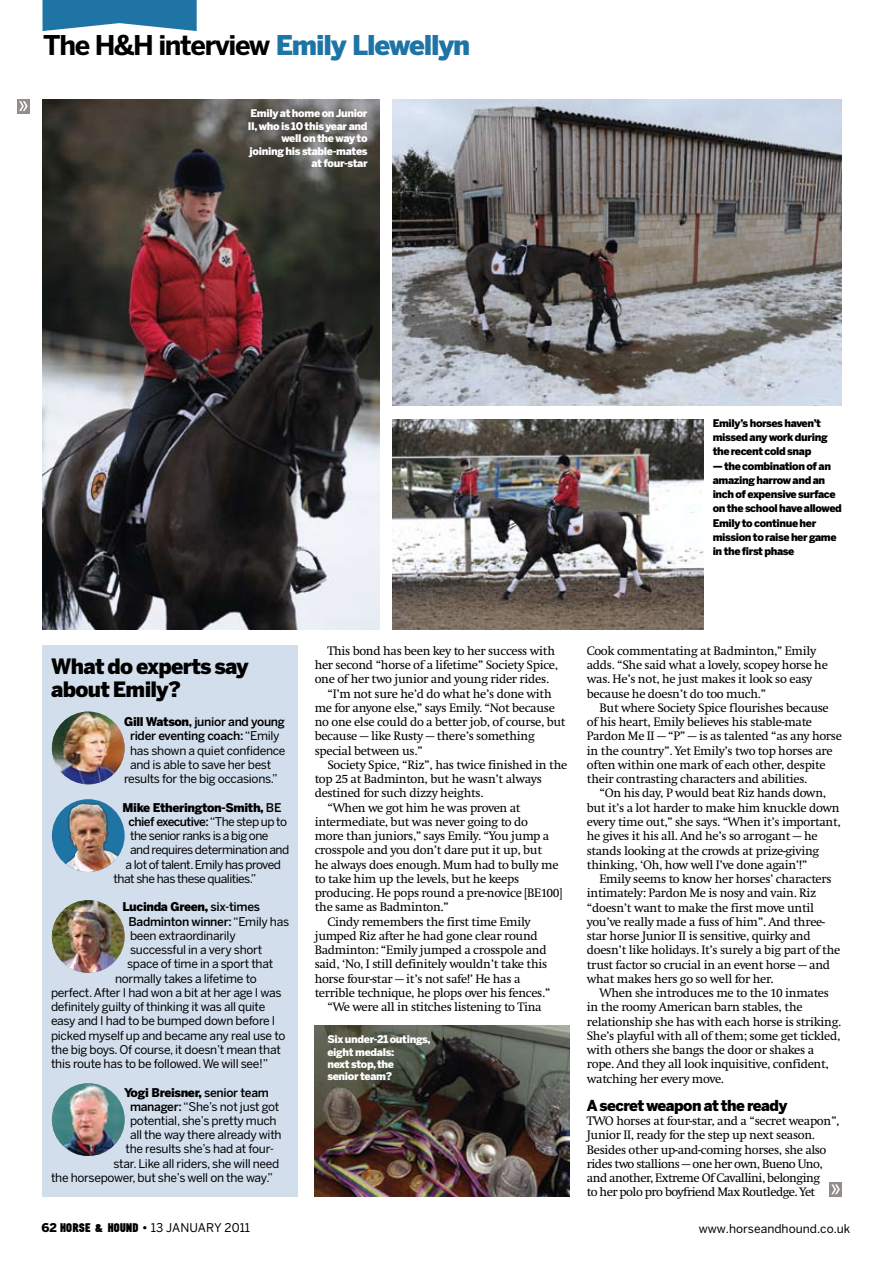
<style>
.page{position:relative;width:893px;height:1263px;background:#fff}
.page>*{position:absolute;margin:0;border:0;box-sizing:border-box;transform-origin:0 0}
.t1{font:300 28.5px "Swift EF";color:#000}
.t2{font:700 27px "Benton Sans";letter-spacing:-.05em;color:#000}
.t3{font:900 21px/22.5px "Benton Sans";letter-spacing:-.03em;color:#000}
.t4{font:900 15px "Benton Sans";letter-spacing:-.03em;color:#000}
.t5{font:12.75px/14.2px "Swift EF";letter-spacing:-.025em;color:#000}
.t6{font:12.75px/14.2px "Swift EF";letter-spacing:-.045em;color:#000}
.t7{font:12px "Benton Sans";letter-spacing:-.025em;color:#000}
.t8{font:12px "Benton Sans";letter-spacing:-.045em;color:#000}
.t9{font:500 12px "Benton Sans";letter-spacing:-.025em;color:#000}
.t10{font:900 12px "Benton Sans";letter-spacing:-.03em;color:#000}
.t11{font:12px "Benton Sans";color:#000}
.t12{font:500 12px "Benton Sans";letter-spacing:-.045em;color:#000}
.t13{font:700 12px "Mechanic Gothic 2";color:#000}
.t14{font:900 10.5px/14.2px "Benton Sans";letter-spacing:-.035em;color:#000}
.t15{font:900 10.5px/12.5px "Benton Sans";letter-spacing:-.03em;color:#fff;text-align:right}
.s1{font-weight:900;color:#1d74a5}
.s2{font-weight:900}
.s3{font-weight:700}
.s4{font-weight:400}
.s5{font-weight:500}
.s6{font-family:"Benton Sans";font-weight:900}
</style>
<div class="page">
<div style="left:43px;top:645px;width:255px;height:551px;background:#d3deec"></div>
<div style="left:17px;top:99px;width:13px;height:14px;background:#928f8b"></div>
<svg style="left:19px;top:101px;width:9px;height:10px"></svg>
<div style="left:829px;top:1182px;width:13px;height:14px;background:#928f8b"></div>
<svg style="left:831px;top:1184px;width:9px;height:10px"></svg>
<svg style="left:43px;top:0;width:154px;height:31px;background:#3a85b0"></svg>
<img style="left:315px;top:1025px;width:255px;height:171px">
<img style="left:393px;top:99px;width:449px;height:306px">
<img style="left:393px;top:420px;width:310px;height:209px">
<img style="left:52px;top:711px;width:73px;height:73px;border-radius:36px">
<img style="left:52px;top:799px;width:73px;height:73px;border-radius:36px">
<img style="left:52px;top:900px;width:73px;height:73px;border-radius:36px">
<img style="left:52px;top:1083px;width:73px;height:73px;border-radius:36px">
<img style="left:43px;top:99px;width:336px;height:531px">
<h2 class="t2" style="left:43px;top:29px;width:428px">The H&amp;H interview <span class="s1">Emily Llewellyn</span></h2>
<p class="t15" style="left:248px;top:107px;width:121px">Emily at home on Junior<br>II, who is 10 this year and well on the way to joining his stable-mates at four-star</p>
<p class="t14" style="left:713px;top:416px;width:117px">Emily’s horses haven’t missed any work during the recent cold snap</p>
<p class="t14" style="left:713px;top:458px;width:131px">— the combination of an amazing harrow and an inch of expensive surface on the school have allowed<br>Emily to continue her mission to raise her game in the first phase</p>
<h3 class="t3" style="left:51px;top:655px;width:199px">What do experts say about Emily?</h3>
<p class="t9" style="left:124px;top:714px;width:162px"><span class="s2">Gill Watson</span><span class="s3">,</span> junior and young</p>
<p class="t9" style="left:130px;top:729px;width:151px">rider eventing coach: <span class="s4">“Emily</span></p>
<p class="t7" style="left:130px;top:743px;width:157px">has shown a quiet confidence</p>
<p class="t7" style="left:130px;top:757px;width:143px">and is able to save her best</p>
<p class="t7" style="left:124px;top:771px;width:155px">results for the big occasions.”</p>
<p class="t10" style="left:123px;top:800px;width:160px">Mike Etherington-Smith, <span class="s5">BE</span></p>
<p class="t12" style="left:129px;top:814px;width:160px">chief executive: <span class="s4">“The step up to</span></p>
<p class="t8" style="left:130px;top:828px;width:140px">the senior ranks is a big one</p>
<p class="t8" style="left:130px;top:843px;width:161px">and requires determination and</p>
<p class="t8" style="left:126px;top:857px;width:157px">a lot of talent. Emily has proved</p>
<p class="t8" style="left:114px;top:871px;width:144px">that she has these qualities.”</p>
<p class="t10" style="left:123px;top:900px;width:139px">Lucinda Green, <span class="s5">six-times</span></p>
<p class="t9" style="left:129px;top:914px;width:162px">Badminton winner: <span class="s4">“Emily has</span></p>
<p class="t7" style="left:130px;top:928px;width:107px">been extraordinarily</p>
<p class="t7" style="left:130px;top:942px;width:134px">successful in a very short</p>
<p class="t7" style="left:127px;top:957px;width:148px">space of time in a sport that</p>
<p class="t7" style="left:115px;top:971px;width:143px">normally takes a lifetime to</p>
<p class="t7" style="left:51px;top:985px;width:232px">perfect. After I had won a bit at her age I was</p>
<p class="t7" style="left:51px;top:999px;width:216px">definitely guilty of thinking it was all quite</p>
<p class="t7" style="left:51px;top:1014px;width:226px">easy and I had to be bumped down before I</p>
<p class="t7" style="left:51px;top:1028px;width:236px">picked myself up and became any real use to</p>
<p class="t7" style="left:51px;top:1042px;width:231px">the big boys. Of course, it doesn’t mean that</p>
<p class="t7" style="left:51px;top:1056px;width:219px">this route has to be followed. We will see!”</p>
<p class="t10" style="left:124px;top:1085px;width:146px">Yogi Breisner, <span class="s5">senior team</span></p>
<p class="t7" style="left:130px;top:1099px;width:151px"><span class="s5">manager:</span> “She’s not just got</p>
<p class="t7" style="left:130px;top:1113px;width:148px">potential, she’s pretty much</p>
<p class="t7" style="left:130px;top:1128px;width:153px">all the way there already with</p>
<p class="t7" style="left:126px;top:1142px;width:150px">the results she’s had at four-</p>
<p class="t7" style="left:114px;top:1156px;width:167px">star. Like all riders, she will need</p>
<p class="t7" style="left:51px;top:1170px;width:224px">the horsepower, but she’s well on the way.”</p>
<p class="t5" style="left:327px;top:644px;width:229px">This bond has been key to her success with</p>
<p class="t5" style="left:315px;top:658px;width:245px">her second “horse of a lifetime” Society Spice,</p>
<p class="t5" style="left:315px;top:672px;width:236px">one of her two junior and young rider rides.</p>
<p class="t5" style="left:327px;top:686px;width:226px">“I’m not sure he’d do what he’s done with</p>
<p class="t5" style="left:315px;top:701px;width:242px">me for anyone else,” says Emily. “Not because</p>
<p class="t5" style="left:315px;top:715px;width:253px">no one else could do a better job, of course, but</p>
<p class="t5" style="left:315px;top:729px;width:222px">because — like Rusty — there’s something</p>
<p class="t5" style="left:315px;top:743px;width:109px">special between us.”</p>
<p class="t5" style="left:327px;top:758px;width:241px">Society Spice, “Riz”, has twice finished in the</p>
<p class="t5" style="left:315px;top:772px;width:229px">top 25 at Badminton, but he wasn’t always</p>
<p class="t5" style="left:315px;top:786px;width:170px">destined for such dizzy heights.</p>
<p class="t5" style="left:327px;top:800px;width:195px">“When we got him he was proven at</p>
<p class="t5" style="left:315px;top:815px;width:215px">intermediate, but was never going to do</p>
<p class="t5" style="left:315px;top:829px;width:236px">more than juniors,” says Emily. “You jump a</p>
<p class="t5" style="left:315px;top:843px;width:229px">crosspole and you don’t dare put it up, but</p>
<p class="t5" style="left:315px;top:858px;width:245px">he always does enough. Mum had to bully me</p>
<p class="t5" style="left:315px;top:872px;width:206px">to take him up the levels, but he keeps</p>
<p class="t5" style="left:315px;top:886px;width:249px">producing. He pops round a pre-novice [BE100]</p>
<p class="t5" style="left:315px;top:900px;width:136px">the same as Badminton.”</p>
<p class="t5" style="left:327px;top:915px;width:205px">Cindy remembers the first time Emily</p>
<p class="t5" style="left:315px;top:929px;width:225px">jumped Riz after he had gone clear round</p>
<p class="t5" style="left:315px;top:943px;width:234px">Badminton: “Emily jumped a crosspole and</p>
<p class="t5" style="left:315px;top:957px;width:234px">said, ‘No, I still definitely wouldn’t take this</p>
<p class="t5" style="left:315px;top:972px;width:207px">horse four-star — it’s not safe!’ He has a</p>
<p class="t5" style="left:315px;top:986px;width:237px">terrible technique, he plops over his fences.”</p>
<p class="t5" style="left:327px;top:1000px;width:216px">“We were all in stitches listening to Tina</p>
<p class="t15" style="left:327px;top:1033px;width:105px;text-align:left">Six under-21 outings, eight medals:<br>next stop, the<br>senior team?</p>
<p class="t5" style="left:587px;top:644px;width:243px">Cook commentating at Badminton,” Emily adds. “She said what a lovely, scopey horse he was. He’s not, he just makes it look so easy because he doesn’t do too much.”</p>
<p class="t5" style="left:587px;top:701px;width:257px;text-indent:13px">But where Society Spice flourishes because of his heart, Emily believes his stable-mate Pardon Me II — “P” — is as talented “as any horse in the country”. Yet Emily’s two top horses are often within one mark of each other, despite their contrasting characters and abilities.</p>
<p class="t5" style="left:587px;top:786px;width:255px;text-indent:13px">“On his day, P would beat Riz hands down, but it’s a lot harder to make him knuckle down every time out,” she says. “When it’s important, he gives it his all. And he’s so arrogant — he stands looking at the crowds at prize-giving thinking, ‘Oh, how well I’ve done again’!”</p>
<p class="t5" style="left:587px;top:872px;width:255px;text-indent:13px">Emily seems to know her horses’ characters intimately: Pardon Me is nosy and vain. Riz “doesn’t want to make the first move until you’ve really made a fuss of him”. And three&shy;star horse Junior II is sensitive, quirky and doesn’t like holidays. It’s surely a big part of the trust factor so crucial in an event horse — and what makes hers go so well for her.</p>
<p class="t5" style="left:587px;top:986px;width:256px;text-indent:13px">When she introduces me to the 10 inmates in the roomy American barn stables, the relationship she has with each horse is striking.<br>She’s playful with all of them; some get tickled, with others she bangs the door or shakes a rope. And they all look inquisitive, confident, watching her every move.</p>
<p class="t4" style="left:587px;top:1096px;width:202px">A secret weapon at the ready</p>
<p class="t6" style="left:587px;top:1114px;width:254px">TWO horses at four-star, and a “secret weapon”, Junior II, ready for the step up next season.<br>Besides other up-and-coming horses, she also rides two stallions — one her own, Bueno Uno, and another, Extreme Of Cavallini, belonging<br>to her polo pro boyfriend Max Routledge. Yet</p>
<p class="t13" style="left:41px;top:1220px;width:98px"><span class="s6">62</span> HORSE &amp; HOUND</p>
<h1 class="t1" style="left:141px;top:1204px;width:8px">.</h1>
<p class="t11" style="left:151px;top:1221px;width:101px">13 january 2011</p>
<p class="t11" style="left:699px;top:1222px;width:153px">www.horseandhound.co.uk</p>
</div>
